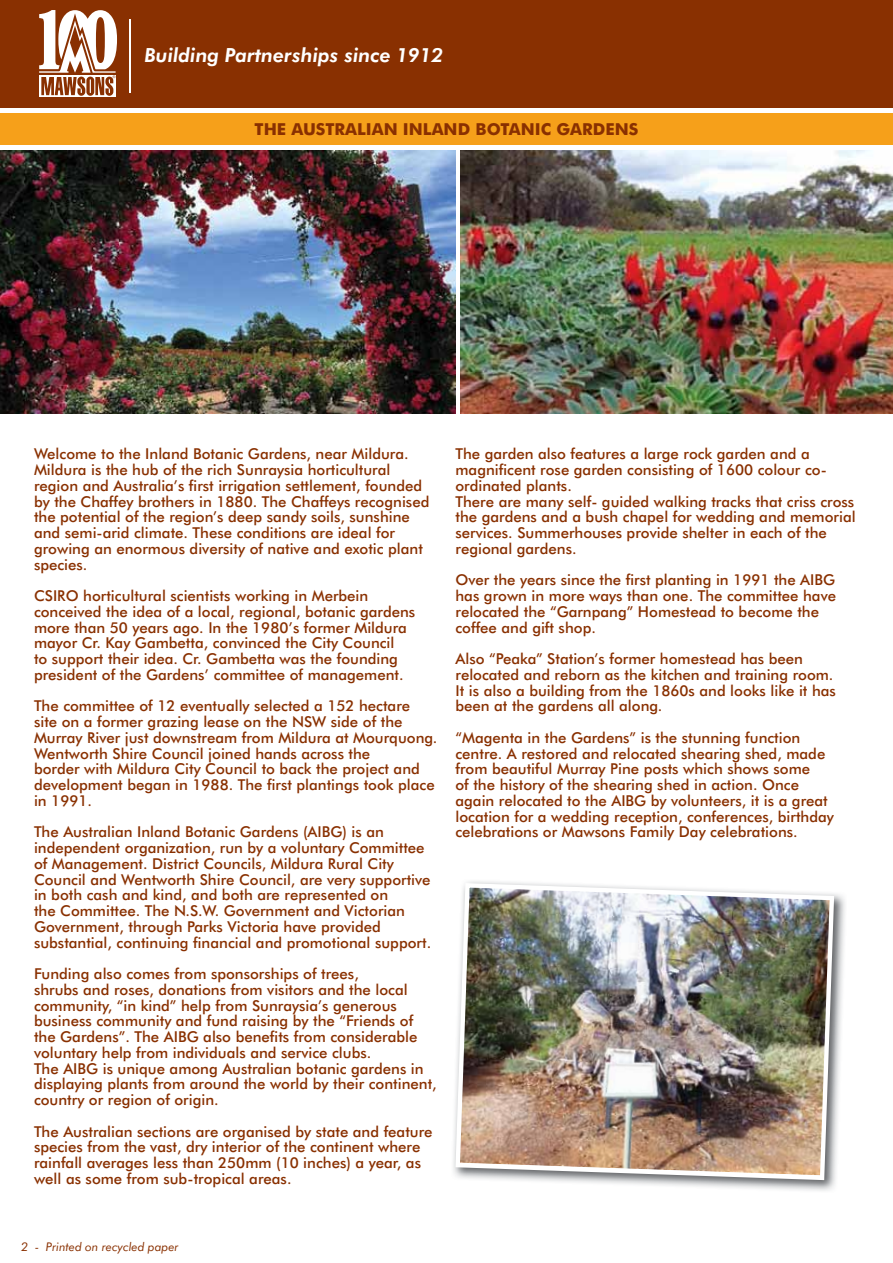
<style>
.page{position:relative;width:893px;height:1263px;background:#fff}
.page>*{position:absolute;margin:0;border:0;box-sizing:border-box;transform-origin:0 0}
.t1{font:italic 800 19.5px "Futura BT";color:#fff}
.t2{font:700 16.5px "Futura BT";color:#893001}
.t3{font:500 15px/15.8px "Futura BT";color:#893001}
.t4{font:italic 12px "Futura BT";color:#893001}
</style>
<div class="page">
<div style="left:0;top:0;width:893px;height:107px;background:#893001"></div>
<div style="left:0;top:113px;width:893px;height:32px;background:#f6a01a"></div>
<hr style="left:130px;top:19px;width:1px;height:74px;background:#fff">
<div style="left:39px;top:75px;width:77px;height:22px;background:#fff"></div>
<svg style="left:39px;top:10px;width:78px;height:86px"></svg>
<div style="left:882px;top:0;width:11px;height:108px;background:#893001"></div>
<img style="left:0;top:150px;width:455px;height:264px">
<img style="left:460px;top:150px;width:433px;height:264px">
<img style="left:453px;top:881px;width:392px;height:310px">
<img style="left:455px;top:883px;width:379px;height:297px">
<h1 class="t1" style="left:145px;top:43px;width:300px">Building Partnerships since 1912</h1>
<p class="t2" style="left:255px;top:119px;width:385px">THE AUSTRALIAN INLAND BOTANIC GARDENS</p>
<p class="t3" style="left:34px;top:446px;width:397px">Welcome to the Inland Botanic Gardens, near Mildura.<br>Mildura is the hub of the rich Sunraysia horticultural region and Australia’s first irrigation settlement, founded by the Chaffey brothers in 1880. The Chaffeys recognised the potential of the region’s deep sandy soils, sunshine and semi-arid climate. These conditions are ideal for growing an enormous diversity of native and exotic plant species.</p>
<p class="t3" style="left:34px;top:588px;width:383px">CSIRO horticultural scientists working in Merbein conceived the idea of a local, regional, botanic gardens more than 50 years ago. In the 1980’s former Mildura mayor Cr. Kay Gambetta, convinced the City Council<br>to support their idea. Cr. Gambetta was the founding president of the Gardens’ committee of management.</p>
<p class="t3" style="left:34px;top:698px;width:405px">The committee of 12 eventually selected a 152 hectare<br>site on a former grazing lease on the NSW side of the Murray River just downstream from Mildura at Mourquong.<br>Wentworth Shire Council joined hands across the<br>border with Mildura City Council to back the project and development began in 1988. The first plantings took place in 1991.</p>
<p class="t3" style="left:34px;top:824px;width:399px">The Australian Inland Botanic Gardens (AIBG) is an independent organization, run by a voluntary Committee of Management. District Councils, Mildura Rural City Council and Wentworth Shire Council, are very supportive in both cash and kind, and both are represented on<br>the Committee. The N.S.W. Government and Victorian Government, through Parks Victoria have provided substantial, continuing financial and promotional support.</p>
<p class="t3" style="left:34px;top:966px;width:404px">Funding also comes from sponsorships of trees,<br>shrubs and roses, donations from visitors and the local community, “in kind” help from Sunraysia’s generous business community and fund raising by the “Friends of the Gardens”. The AIBG also benefits from considerable voluntary help from individuals and service clubs.<br>The AIBG is unique among Australian botanic gardens in displaying plants from around the world by their continent, country or region of origin.</p>
<p class="t3" style="left:34px;top:1123px;width:400px">The Australian sections are organised by state and feature species from the vast, dry interior of the continent where rainfall averages less than 250mm (10 inches) a year, as well as some from sub-tropical areas.</p>
<p class="t3" style="left:455px;top:446px;width:402px">The garden also features a large rock garden and a magnificent rose garden consisting of 1600 colour co&shy;ordinated plants.<br>There are many self- guided walking tracks that criss cross the gardens and a bush chapel for wedding and memorial services. Summerhouses provide shelter in each of the regional gardens.</p>
<p class="t3" style="left:455px;top:572px;width:382px">Over the years since the first planting in 1991 the AIBG has grown in more ways than one. The committee have relocated the “Garnpang” Homestead to become the coffee and gift shop.</p>
<p class="t3" style="left:455px;top:651px;width:382px">Also “Peaka” Station’s former homestead has been relocated and reborn as the kitchen and training room.<br>It is also a building from the 1860s and looks like it has been at the gardens all along.</p>
<p class="t3" style="left:455px;top:729px;width:380px">“Magenta in the Gardens” is the stunning function centre. A restored and relocated shearing shed, made from beautiful Murray Pine posts which shows some<br>of the history of the shearing shed in action. Once again relocated to the AIBG by volunteers, it is a great location for a wedding reception, conferences, birthday celebrations or Mawsons Family Day celebrations.</p>
<p class="t4" style="left:21px;top:1239px;width:159px">2 - Printed on recycled paper</p>
</div>
